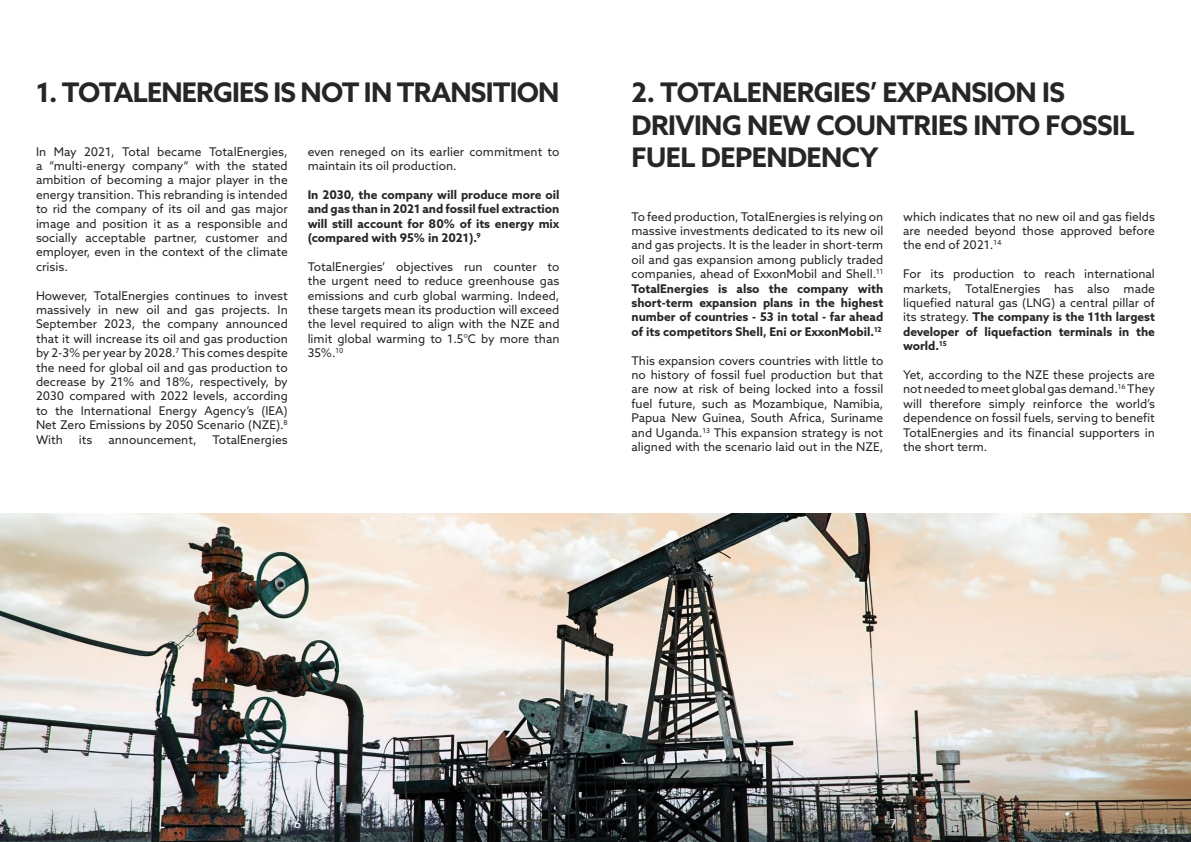
<style>
.page{position:relative;width:1191px;height:842px;background:#fff}
.page>*{position:absolute;margin:0;border:0;box-sizing:border-box;transform-origin:0 0}
.t1{font:700 27px/32.4px "Azo Sans";letter-spacing:-.02em;color:#252625}
.t2{font:12px/14.4px "Azo Sans";color:#252625;text-align:justify}
.t3{font:700 12px/14.4px "Azo Sans";color:#252625;text-align:justify}
.t4{font:12px "Azo Sans";color:#fff}
.s1{font-weight:700}
</style>
<div class="page">
<img style="left:0;top:513px;width:1191px;height:329px">
<h1 class="t1" style="left:36px;top:78px;width:525px">1. TOTALENERGIES IS NOT IN TRANSITION</h1>
<h1 class="t1" style="left:631px;top:78px;width:504px">2. TOTALENERGIES’ EXPANSION IS<br>DRIVING NEW COUNTRIES INTO FOSSIL<br>FUEL DEPENDENCY</h1>
<p class="t2" style="left:308px;top:145px;width:253px">even reneged on its earlier commitment to maintain its oil production.</p>
<p class="t3" style="left:308px;top:188px;width:253px">In 2030, the company will produce more oil and gas than in 2021 and fossil fuel extraction will still account for 80% of its energy mix (compared with 95% in 2021).<sup>9</sup></p>
<p class="t2" style="left:308px;top:260px;width:253px">TotalEnergies’ objectives run counter to the urgent need to reduce greenhouse gas emissions and curb global warming. Indeed, these targets mean its production will exceed the level required to align with the NZE and limit global warming to 1.5°C by more than 35%.<sup>10</sup></p>
<p class="t2" style="left:36px;top:145px;width:253px">In May 2021, Total became TotalEnergies, a “multi-energy company“ with the stated ambition of becoming a major player in the energy transition. This rebranding is intended to rid the company of its oil and gas major image and position it as a responsible and socially acceptable partner, customer and employer, even in the context of the climate crisis.</p>
<p class="t2" style="left:36px;top:289px;width:253px">However, TotalEnergies continues to invest massively in new oil and gas projects. In September 2023, the company announced that it will increase its oil and gas production by 2-3% per year by 2028.<sup>7</sup> This comes despite the need for global oil and gas production to decrease by 21% and 18%, respectively, by 2030 compared with 2022 levels, according to the International Energy Agency’s (IEA)<br>Net Zero Emissions by 2050 Scenario (NZE).<sup>8<br></sup>With</p>
<p class="t2" style="left:903px;top:210px;width:253px">which indicates that no new oil and gas fields are needed beyond those approved before the end of 2021.<sup>14</sup></p>
<p class="t2" style="left:903px;top:268px;width:253px">For its production to reach international markets, TotalEnergies has also made liquefied natural gas (LNG) a central pillar of its strategy. <span class="s1">The company is the 11th largest developer of liquefaction terminals in the world.</span><sup>15</sup></p>
<p class="t2" style="left:903px;top:368px;width:253px">Yet, according to the NZE these projects are not needed to meet global gas demand.<sup>16</sup> They will therefore simply reinforce the world’s dependence on fossil fuels, serving to benefit TotalEnergies and its financial supporters in the short term.</p>
<p class="t2" style="left:631px;top:210px;width:253px">To feed production, TotalEnergies is relying on massive investments dedicated to its new oil and gas projects. It is the leader in short-term oil and gas expansion among publicly traded companies, ahead of ExxonMobil and Shell.<sup>11<br></sup><span class="s1">TotalEnergies is also the company with short-term expansion plans in the highest number of countries - 53 in total - far ahead of its competitors Shell, Eni or ExxonMobil.</span><sup>12</sup></p>
<p class="t2" style="left:631px;top:354px;width:253px">This expansion covers countries with little to no history of fossil fuel production but that are now at risk of being locked into a fossil fuel future, such as Mozambique, Namibia, Papua New Guinea, South Africa, Suriname and Uganda.<sup>13</sup> This expansion strategy is not aligned with the scenario laid out in the NZE,</p>
<p class="t2" style="left:79px;top:433px;width:15px">its</p>
<p class="t2" style="left:108px;top:433px;width:90px">announcement,</p>
<p class="t2" style="left:213px;top:433px;width:77px">TotalEnergies</p>
<p class="t4" style="left:294px;top:819px;width:9px">6</p>
<p class="t4" style="left:890px;top:819px;width:8px">7</p>
</div>
